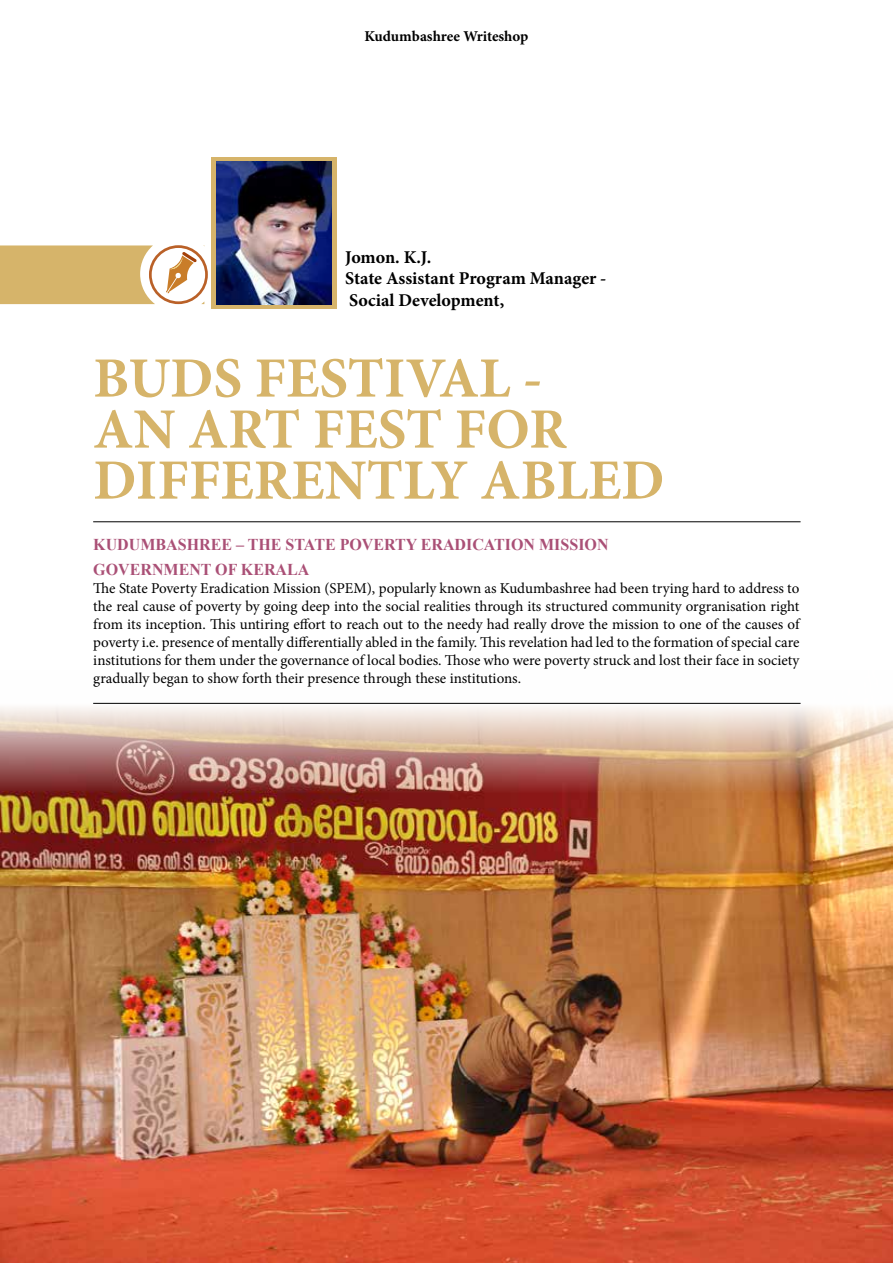
<style>
.page{position:relative;width:893px;height:1263px;background:#fff}
.page>*{position:absolute;margin:0;border:0;box-sizing:border-box;transform-origin:0 0}
.t1{font:700 57px/51px "Minion Pro";color:#d6b46a}
.t2{font:700 18px/21.6px "Minion Pro";letter-spacing:-.005em;color:#000}
.t3{font:700 16.5px/25.5px "Times New Roman";color:#aa5076}
.t4{font:15px/18px "Minion Pro";color:#000;text-align:justify}
.t5{font:700 15px "Minion Pro";letter-spacing:-.005em;color:#000}
</style>
<div class="page">
<img style="left:1px;top:702px;width:892px;height:561px">
<div style="left:211px;top:157px;width:126px;height:152px;background:#d6b46a"></div>
<svg style="left:0;top:245px;width:207px;height:59px"></svg>
<img style="left:216px;top:161px;width:116px;height:143px">
<hr style="left:93px;top:521px;width:708px;height:1px;background:#000">
<hr style="left:93px;top:703px;width:708px;height:1px;background:#000">
<p class="t5" style="left:364px;top:25px;width:165px">Kudumbashree Writeshop</p>
<p class="t2" style="left:345px;top:246px;width:263px">Jomon. K.J.<br>State Assistant Program Manager -<br>Social Development,</p>
<h1 class="t1" style="left:93px;top:352px;width:573px">BUDS FESTIVAL -<br>AN ART FEST FOR<br>DIFFERENTLY ABLED</h1>
<p class="t3" style="left:93px;top:531px;width:517px">KUDUMBASHREE – THE STATE POVERTY ERADICATION MISSION<br>GOVERNMENT OF KERALA</p>
<p class="t4" style="left:93px;top:579px;width:708px">The State Poverty Eradication Mission (SPEM), popularly known as Kudumbashree had been trying hard to address to the real cause of poverty by going deep into the social realities through its structured community orgranisation right from its inception. This untiring effort to reach out to the needy had really drove the mission to one of the causes of poverty i.e. presence of mentally differentially abled in the family. This revelation had led to the formation of special care institutions for them under the governance of local bodies. Those who were poverty struck and lost their face in society gradually began to show forth their presence through these institutions.</p>
</div>
